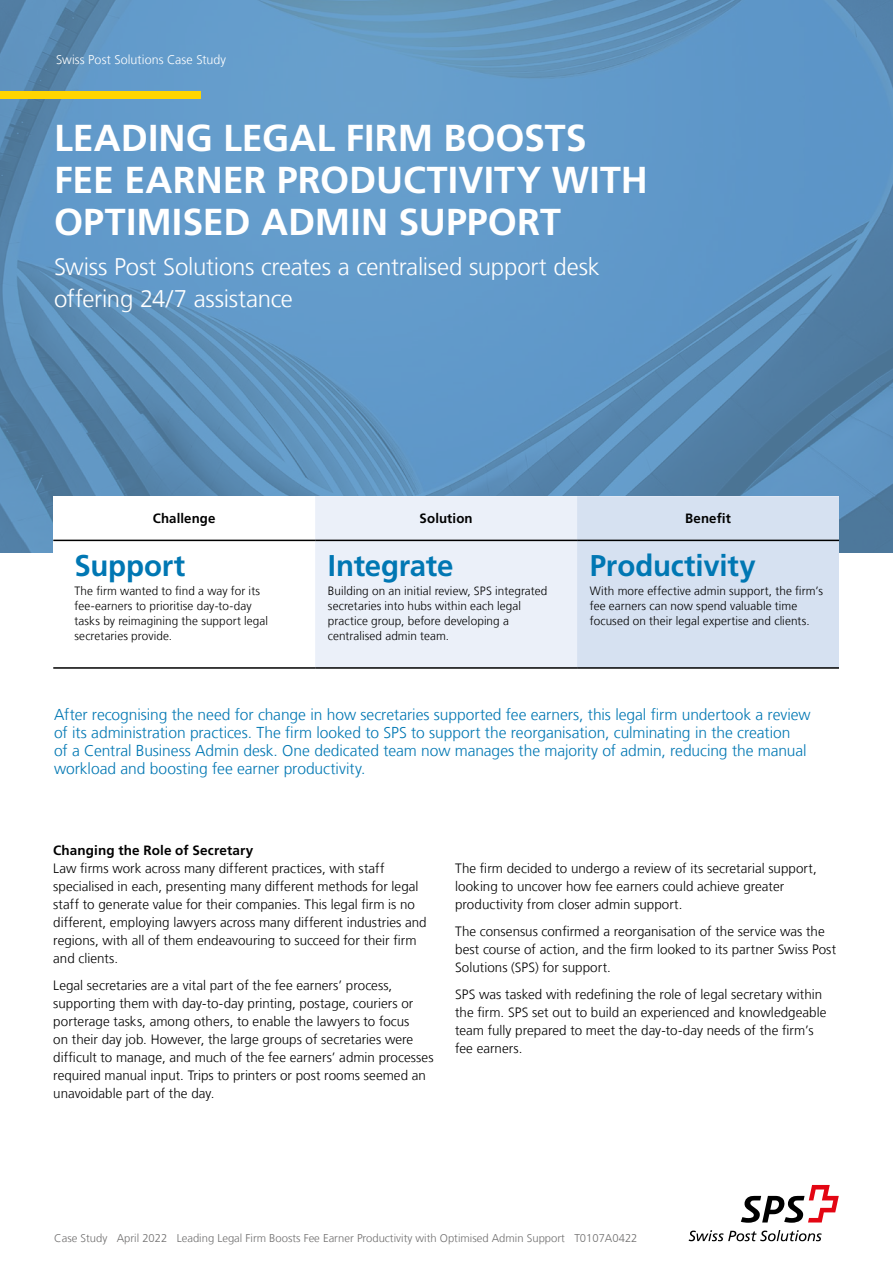
<style>
.page{position:relative;width:893px;height:1263px;background:#fff}
.page>*{position:absolute;margin:0;border:0;box-sizing:border-box;transform-origin:0 0}
.First_Headline_25_28{font:700 37.5px/42px "Frutiger";color:#fff}
.Intro_Text_2nd_heade{font:700 30px "Frutiger";letter-spacing:-.005em;color:#0077b3}
.Followup_Headline_18{font:300 24px/31.5px "Frutiger";letter-spacing:-.01em;color:#fff}
.Intro_MT{font:300 15.75px/18px "Frutiger";letter-spacing:-.005em;color:#0077b3}
.MT_Body_9_12_Left{font:300 13.5px/18px "Frutiger";letter-spacing:.005em;color:#000}
.Subheadline_bold_9_1{font:700 13.5px "Frutiger";letter-spacing:.01em;color:#000}
.MT_Body_9_12pt_light{font:700 13.5px "Frutiger";letter-spacing:.01em;color:#000}
.MT_Body_9_12pt_light-2{font:300 12.75px "Frutiger";letter-spacing:.005em;color:#fff}
.Intro_Col_Text{font:300 12px/15px "Frutiger";letter-spacing:.005em;color:#000}
.Information_Text_7_5{font:300 11.25px "Frutiger";color:#706f6f}
</style>
<div class="page">
<svg style="left:0;top:0;width:893px;height:553px;background:#5e93c0"></svg>
<div style="left:53px;top:496px;width:786px;height:173px;background:#fff"></div>
<svg style="left:315px;top:496px;width:524px;height:171px;background:#dfe7f4"></svg>
<hr style="left:53px;top:540px;width:262px;height:1px;background:#000">
<hr style="left:315px;top:540px;width:262px;height:1px;background:#000">
<hr style="left:577px;top:540px;width:262px;height:1px;background:#000">
<hr style="left:53px;top:667px;width:262px;height:2px;background:#000">
<hr style="left:315px;top:667px;width:262px;height:2px;background:#000">
<hr style="left:577px;top:667px;width:262px;height:2px;background:#000">
<div style="left:0;top:91px;width:201px;height:8px;background:#ffd500"></div>
<svg style="left:689px;top:1230px;width:133px;height:11px"></svg>
<svg style="left:741px;top:1185px;width:98px;height:38px"></svg>
<p class="MT_Body_9_12pt_light-2" style="left:56px;top:52px;width:172px">Swiss Post Solutions Case Study</p>
<p class="First_Headline_25_28" style="left:54px;top:117px;width:595px">LEADING LEGAL FIRM BOOSTS<br>FEE EARNER PRODUCTIVITY WITH<br>OPTIMISED ADMIN SUPPORT</p>
<p class="Followup_Headline_18" style="left:54px;top:251px;width:547px">Swiss Post Solutions creates a centralised support desk offering 24/7 assistance</p>
<p class="First_Headline_25_28" style="left:54px;top:117px;width:493px;text-indent:18px">OREM IPSUM HEADLINE<br>KEEP IT SHORT &amp; CONCISE –<br>MAX. 3 LINES ALLOWED</p>
<p class="Followup_Headline_18" style="left:54px;top:251px;width:403px;text-indent:12px">ubheadline – Three lines m x.<br>Lor m ipsum etienne nonullam et lorem</p>
<p class="MT_Body_9_12pt_light" style="left:153px;top:511px;width:64px">Challenge</p>
<p class="MT_Body_9_12pt_light" style="left:420px;top:511px;width:54px">Solution</p>
<p class="MT_Body_9_12pt_light" style="left:685px;top:511px;width:47px">Benefit</p>
<p class="Intro_Text_2nd_heade" style="left:75px;top:548px;width:112px">Support</p>
<p class="Intro_Col_Text" style="left:75px;top:583px;width:195px">The firm wanted to find a way for its fee-earners to prioritise day-to-day tasks by reimagining the support legal secretaries provide.</p>
<p class="Intro_Text_2nd_heade" style="left:590px;top:548px;width:167px">Productivity</p>
<p class="Intro_Col_Text" style="left:590px;top:583px;width:235px">With more effective admin support, the firm’s fee earners can now spend valuable time focused on their legal expertise and clients.</p>
<p class="Intro_Text_2nd_heade" style="left:328px;top:548px;width:127px">Integrate</p>
<p class="Intro_Col_Text" style="left:328px;top:583px;width:221px">Building on an initial review, SPS integrated secretaries into hubs within each legal practice group, before developing a centralised admin team.</p>
<p class="Intro_MT" style="left:54px;top:706px;width:758px">After recognising the need for change in how secretaries supported fee earners, this legal firm undertook a review of its administration practices. The firm looked to SPS to support the reorganisation, culminating in the creation<br>of a Central Business Admin desk. One dedicated team now manages the majority of admin, reducing the manual workload and boosting fee earner productivity.</p>
<p class="Subheadline_bold_9_1" style="left:53px;top:842px;width:202px">Changing the Role of Secretary</p>
<p class="MT_Body_9_12_Left" style="left:53px;top:859px;width:375px">Law firms work across many different practices, with staff specialised in each, presenting many different methods for legal staff to generate value for their companies. This legal firm is no different, employing lawyers across many different industries and regions, with all of them endeavouring to succeed for their firm and clients.</p>
<p class="MT_Body_9_12_Left" style="left:53px;top:976px;width:382px">Legal secretaries are a vital part of the fee earners’ process, supporting them with day-to-day printing, postage, couriers or porterage tasks, among others, to enable the lawyers to focus<br>on their day job. However, the large groups of secretaries were difficult to manage, and much of the fee earners’ admin processes required manual input. Trips to printers or post rooms seemed an unavoidable part of the day.</p>
<p class="MT_Body_9_12_Left" style="left:455px;top:859px;width:363px">The firm decided to undergo a review of its secretarial support, looking to uncover how fee earners could achieve greater productivity from closer admin support.</p>
<p class="MT_Body_9_12_Left" style="left:455px;top:922px;width:382px">The consensus confirmed a reorganisation of the service was the best course of action, and the firm looked to its partner Swiss Post<br>Solutions (SPS) for support.</p>
<p class="MT_Body_9_12_Left" style="left:455px;top:985px;width:373px">SPS was tasked with redefining the role of legal secretary within the firm. SPS set out to build an experienced and knowledgeable team fully prepared to meet the day-to-day needs of the firm’s fee earners.</p>
<p class="Information_Text_7_5" style="left:54px;top:1231px;width:585px">Case Study April 2022 Leading Legal Firm Boosts Fee Earner Productivity with Optimised Admin Support T0107A0422</p>
</div>
